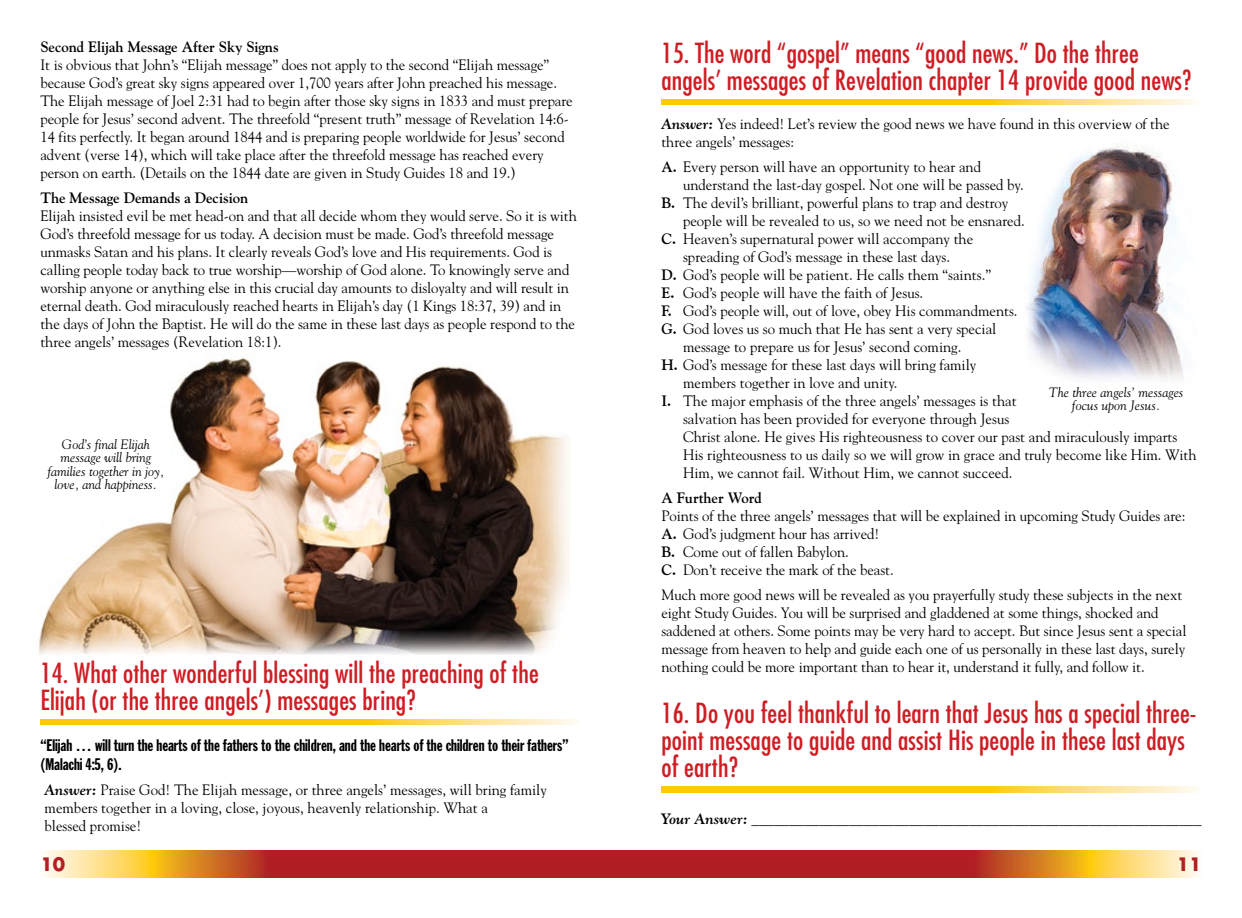
<style>
.page{position:relative;width:1242px;height:918px;background:#fff}
.page>*{position:absolute;margin:0;border:0;box-sizing:border-box;transform-origin:0 0}
.t1{font:condensed 27px/27px "Futura";letter-spacing:.005em;color:#cf1d24}
.t2{font:700 18px "Futura";color:#b01f23}
.t3{font:16.5px/19.5px "Franklin Gothic Extra Cond";color:#000}
.t4{font:15px/18px "Goudy";letter-spacing:-.005em;color:#000}
.t5{font:700 15px "Goudy";letter-spacing:-.005em;color:#000}
.t6{font:italic 13.5px/13.5px "Goudy";color:#000;text-align:center}
.s1{font-weight:700;font-style:italic}
.s2{font-weight:700}
</style>
<div class="page">
<svg style="left:46px;top:851px;width:1151px;height:27px;background:#c65436"></svg>
<img style="left:38px;top:357px;width:531px;height:298px">
<img style="left:1027px;top:145px;width:156px;height:234px">
<svg style="left:40px;top:719px;width:536px;height:6px;background:#ffd338"></svg>
<svg style="left:662px;top:787px;width:535px;height:5px;background:#ffd338"></svg>
<svg style="left:662px;top:100px;width:535px;height:5px;background:#ffd338"></svg>
<p class="t5" style="left:40px;top:38px;width:240px">Second Elijah Message After Sky Signs</p>
<p class="t4" style="left:40px;top:55px;width:534px">It is obvious that John’s “Elijah message” does not apply to the second “Elijah message” because God’s great sky signs appeared over 1,700 years after John preached his message.<br>The Elijah message of Joel 2:31 had to begin after those sky signs in 1833 and must prepare people for Jesus’ second advent. The threefold “present truth” message of Revelation 14:6- 14 fits perfectly. It began around 1844 and is preparing people worldwide for Jesus’ second advent (verse 14), which will take place after the threefold message has reached every person on earth. (Details on the 1844 date are given in Study Guides 18 and 19.)</p>
<p class="t5" style="left:40px;top:188px;width:209px">The Message Demands a Decision</p>
<p class="t4" style="left:40px;top:206px;width:538px">Elijah insisted evil be met head-on and that all decide whom they would serve. So it is with God’s threefold message for us today. A decision must be made. God’s threefold message unmasks Satan and his plans. It clearly reveals God’s love and His requirements. God is calling people today back to true worship—worship of God alone. To knowingly serve and worship anyone or anything else in this crucial day amounts to disloyalty and will result in eternal death. God miraculously reached hearts in Elijah’s day (1 Kings 18:37, 39) and in the days of John the Baptist. He will do the same in these last days as people respond to the three angels’ messages (Revelation 18:1).</p>
<p class="t6" style="left:47px;top:437px;width:118px">God’s final Elijah message will bring families together in joy, love, and happiness.</p>
<h1 class="t1" style="left:40px;top:659px;width:500px">14. What other wonderful blessing will the preaching of the<br>Elijah (or the three angels’) messages bring?</h1>
<p class="t3" style="left:40px;top:735px;width:530px">“Elijah … will turn the hearts of the fathers to the children, and the hearts of the children to their fathers” (Malachi 4:5, 6).</p>
<p class="t4" style="left:45px;top:780px;width:504px"><span class="s1">Answer:</span> Praise God! The Elijah message, or three angels’ messages, will bring family members together in a loving, close, joyous, heavenly relationship. What a<br>blessed promise!</p>
<h1 class="t1" style="left:662px;top:39px;width:531px">15. The word “gospel” means “good news.” Do the three angels’ messages of Revelation chapter 14 provide good news?</h1>
<p class="t4" style="left:662px;top:115px;width:510px"><span class="s1">Answer:</span> Yes indeed! Let’s review the good news we have found in this overview of the three angels’ messages:</p>
<p class="t4" style="left:662px;top:158px;width:321px"><span class="s2">A.</span> Every person will have an opportunity to hear and</p>
<p class="t4" style="left:683px;top:176px;width:342px">understand the last-day gospel. Not one will be passed by.</p>
<p class="t4" style="left:662px;top:194px;width:348px"><span class="s2">B.</span> The devil’s brilliant, powerful plans to trap and destroy</p>
<p class="t4" style="left:683px;top:212px;width:343px">people will be revealed to us, so we need not be ensnared.</p>
<p class="t4" style="left:662px;top:230px;width:313px"><span class="s2">C.</span> Heaven’s supernatural power will accompany the</p>
<p class="t4" style="left:683px;top:248px;width:269px">spreading of God’s message in these last days.</p>
<p class="t4" style="left:662px;top:266px;width:331px"><span class="s2">D.</span> God’s people will be patient. He calls them “saints.”</p>
<p class="t4" style="left:662px;top:284px;width:263px"><span class="s2">E.</span> God’s people will have the faith of Jesus.</p>
<p class="t4" style="left:662px;top:302px;width:358px"><span class="s2">F.</span> God’s people will, out of love, obey His commandments.</p>
<p class="t4" style="left:662px;top:320px;width:336px"><span class="s2">G.</span> God loves us so much that He has sent a very special</p>
<p class="t4" style="left:683px;top:338px;width:280px">message to prepare us for Jesus’ second coming.</p>
<p class="t4" style="left:662px;top:356px;width:316px"><span class="s2">H.</span> God’s message for these last days will bring family</p>
<p class="t4" style="left:683px;top:374px;width:216px">members together in love and unity.</p>
<p class="t4" style="left:662px;top:392px;width:357px"><span class="s2">I.</span> The major emphasis of the three angels’ messages is that</p>
<p class="t4" style="left:683px;top:410px;width:328px">salvation has been provided for everyone through Jesus</p>
<p class="t4" style="left:683px;top:428px;width:496px">Christ alone. He gives His righteousness to cover our past and miraculously imparts</p>
<p class="t4" style="left:683px;top:446px;width:515px">His righteousness to us daily so we will grow in grace and truly become like Him. With</p>
<p class="t4" style="left:683px;top:464px;width:331px">Him, we cannot fail. Without Him, we cannot succeed.</p>
<p class="t5" style="left:662px;top:488px;width:102px">A Further Word</p>
<p class="t4" style="left:662px;top:506px;width:525px">Points of the three angels’ messages that will be explained in upcoming Study Guides are:<br><span class="s2">A.</span> God’s judgment hour has arrived!<br><span class="s2">B.</span> Come out of fallen Babylon.<br><span class="s2">C.</span> Don’t receive the mark of the beast.</p>
<p class="t4" style="left:662px;top:585px;width:526px">Much more good news will be revealed as you prayerfully study these subjects in the next eight Study Guides. You will be surprised and gladdened at some things, shocked and saddened at others. Some points may be very hard to accept. But since Jesus sent a special message from heaven to help and guide each one of us personally in these last days, surely nothing could be more important than to hear it, understand it fully, and follow it.</p>
<p class="t6" style="left:1049px;top:385px;width:136px">The three angels’ messages focus upon Jesus.</p>
<h1 class="t1" style="left:662px;top:699px;width:537px">16. Do you feel thankful to learn that Jesus has a special three&shy;point message to guide and assist His people in these last days of earth?</h1>
<p class="t4" style="left:662px;top:809px;width:541px"><span class="s1">Your Answer:</span> ____________________________________________________________</p>
<p class="t2" style="left:40px;top:852px;width:26px">10</p>
<p class="t2" style="left:1177px;top:852px;width:26px">11</p>
</div>
